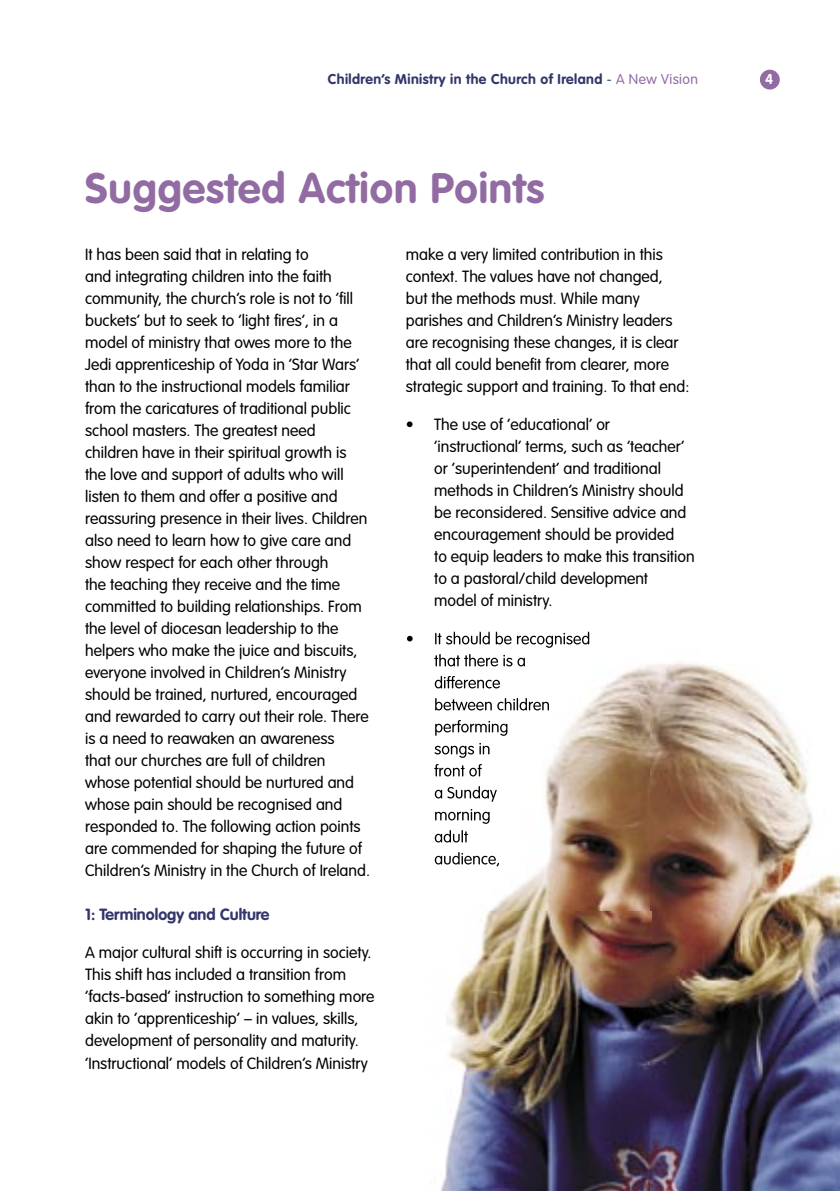
<style>
.page{position:relative;width:840px;height:1191px;background:#fff}
.page>*{position:absolute;margin:0;border:0;box-sizing:border-box;transform-origin:0 0}
.t1{font:700 42px "VAG Rounded";letter-spacing:.02em;color:#916ba2}
.t2{font:300 16px/22px "VAG Rounded";color:#000}
.t3{font:700 16px "VAG Rounded";color:#33366b}
.t4{font:700 14px "VAG Rounded";letter-spacing:.03em;color:#33366b}
.t5{font:700 14px "VAG Rounded";color:#fff}
.s1{font-weight:300}
.s2{font-weight:300;color:#916ba2}
</style>
<div class="page">
<div style="left:759px;top:70px;width:20px;height:20px;background:#916ba2;border-radius:50%"></div>
<img style="left:408px;top:635px;width:431px;height:556px">
<svg style="left:407px;top:636px;width:5px;height:5px"></svg>
<img style="left:413px;top:633px;width:280px;height:15px">
<img style="left:408px;top:654px;width:116px;height:12px">
<img style="left:408px;top:676px;width:141px;height:12px">
<img style="left:408px;top:698px;width:145px;height:12px">
<img style="left:408px;top:720px;width:141px;height:16px">
<img style="left:408px;top:743px;width:141px;height:15px">
<img style="left:408px;top:764px;width:73px;height:12px">
<img style="left:408px;top:786px;width:92px;height:16px">
<img style="left:408px;top:809px;width:81px;height:15px">
<img style="left:408px;top:830px;width:69px;height:12px">
<img style="left:408px;top:852px;width:92px;height:14px">
<p class="t4" style="left:328px;top:71px;width:371px">Children’s Ministry in the Church of Ireland <span class="s1">-</span> <span class="s2">A New Vision</span></p>
<p class="t5" style="left:764px;top:71px;width:10px">4</p>
<h1 class="t1" style="left:85px;top:163px;width:460px">Suggested Action Points</h1>
<p class="t2" style="left:405px;top:243px;width:285px">make a very limited contribution in this context. The values have not changed,<br>but the methods must. While many parishes and Children’s Ministry leaders are recognising these changes, it is clear that all could benefit from clearer, more strategic support and training. To that end:</p>
<p class="t2" style="left:434px;top:413px;width:262px;text-indent:-28px">• The use of ‘educational’ or ‘instructional’ terms, such as ‘teacher’ or ‘superintendent’ and traditional methods in Children’s Ministry should be reconsidered. Sensitive advice and encouragement should be provided<br>to equip leaders to make this transition to a pastoral/child development<br>model of ministry.</p>
<p class="t2" style="left:85px;top:243px;width:286px">It has been said that in relating to<br>and integrating children into the faith community, the church’s role is not to ‘fill buckets’ but to seek to ‘light fires’, in a model of ministry that owes more to the Jedi apprenticeship of Yoda in ‘Star Wars’ than to the instructional models familiar from the caricatures of traditional public school masters. The greatest need children have in their spiritual growth is the love and support of adults who will listen to them and offer a positive and reassuring presence in their lives. Children also need to learn how to give care and show respect for each other through<br>the teaching they receive and the time committed to building relationships. From the level of diocesan leadership to the helpers who make the juice and biscuits, everyone involved in Children’s Ministry should be trained, nurtured, encouraged and rewarded to carry out their role. There is a need to reawaken an awareness<br>that our churches are full of children whose potential should be nurtured and whose pain should be recognised and responded to. The following action points are commended for shaping the future of Children’s Ministry in the Church of Ireland.</p>
<p class="t3" style="left:85px;top:905px;width:186px">1: Terminology and Culture</p>
<p class="t2" style="left:85px;top:941px;width:291px">A major cultural shift is occurring in society.<br>This shift has included a transition from ‘facts-based’ instruction to something more akin to ‘apprenticeship’ – in values, skills, development of personality and maturity. ‘Instructional’ models of Children’s Ministry</p>
</div>
